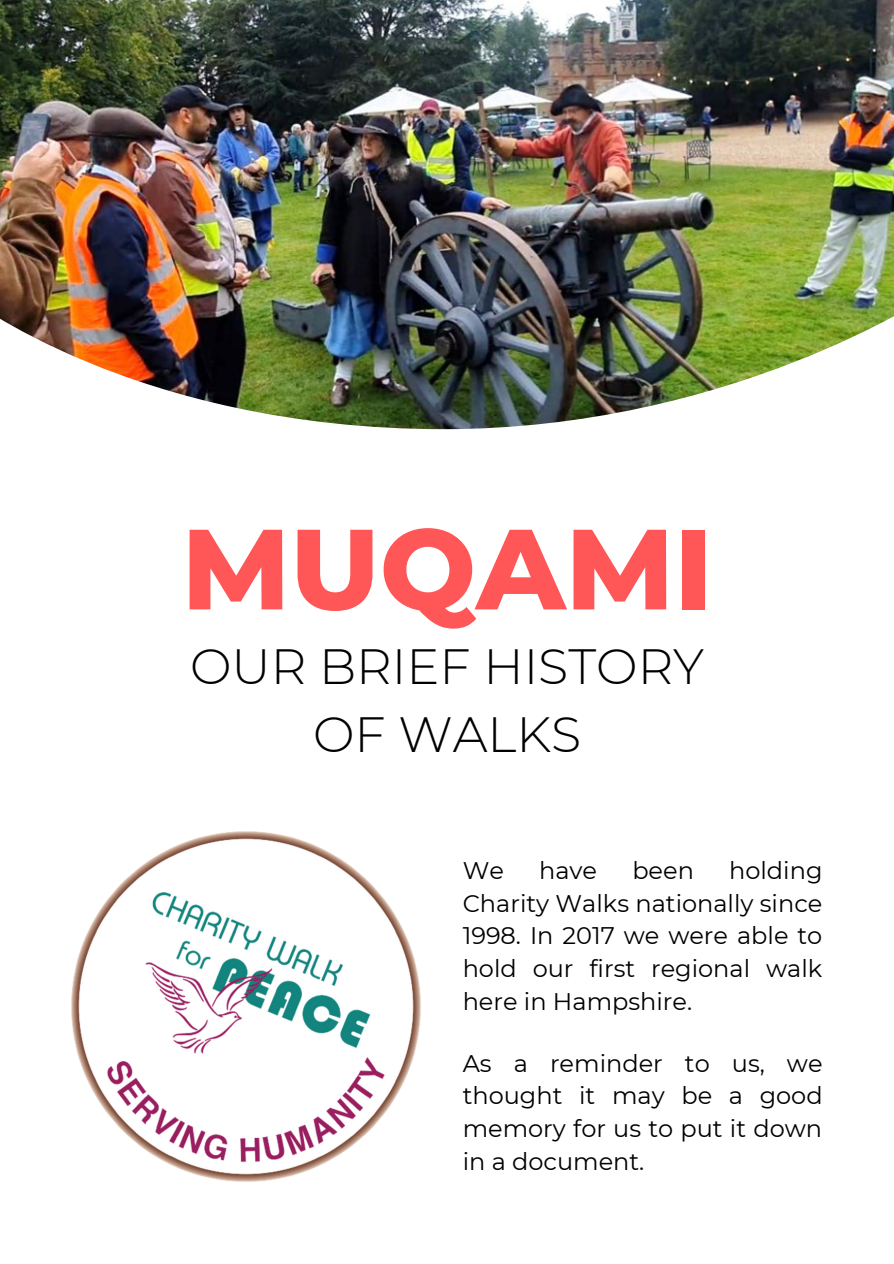
<style>
.page{position:relative;width:894px;height:1264px;background:#fff}
.page>*{position:absolute;margin:0;border:0;box-sizing:border-box;transform-origin:0 0}
.t1{font:800 113.7px "Montserrat";color:#ff5757}
.t2{font:300 49.35px "Montserrat";color:#000}
.t3{font:24px/32.7px "Montserrat";color:#000;text-align:justify}
</style>
<div class="page">
<img style="left:0;top:0;width:893px;height:429px">
<img style="left:71px;top:831px;width:350px;height:351px">
<p class="t1" style="left:182px;top:499px;width:532px">MUQAMI</p>
<p class="t2" style="left:190px;top:635px;width:515px">OUR BRIEF HISTORY</p>
<p class="t2" style="left:313px;top:704px;width:270px">OF WALKS</p>
<p class="t3" style="left:462px;top:854px;width:361px;text-indent:266px">holding Charity Walks nationally since 1998. In 2017 we were able to hold our first regional walk here in Hampshire.</p>
<p class="t3" style="left:462px;top:1046px;width:361px">As a reminder to us, we thought it may be a good memory for us to put it down in a document.</p>
<p class="t3" style="left:462px;top:854px;width:43px">We</p>
<p class="t3" style="left:539px;top:854px;width:59px">have</p>
<p class="t3" style="left:632px;top:854px;width:63px">been</p>
</div>
